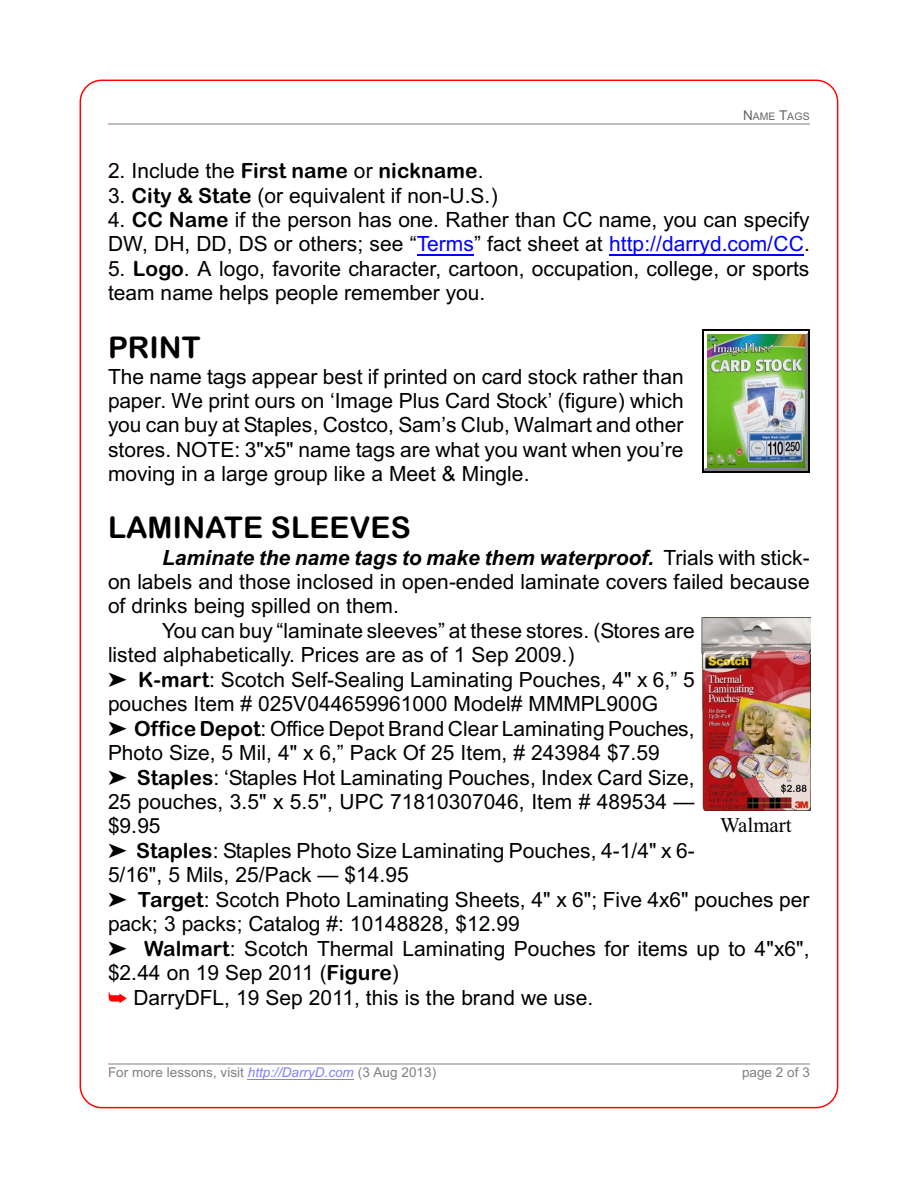
<style>
.page{position:relative;width:918px;height:1188px;background:#fff}
.page>*{position:absolute;margin:0;border:0;box-sizing:border-box;transform-origin:0 0}
.t1{font:30px "Arial Rounded MT Bold";letter-spacing:.005em;color:#000}
.t2{font:21px/24.3px "Arial";color:#000}
.t3{font:italic 700 21px "Arial";color:#000}
.t4{font:21px "Arial Rounded MT Bold";color:#000}
.t5{font:21px "Times New Roman";color:#000}
.t6{font:13.5px "Arial";color:#808080}
.t7{font:10.5px "Arial";letter-spacing:.025em;color:#666}
.s1{font-size:13.5px}
.s2{font-family:"Arial"}
.s3{font-family:"Arial Rounded MT Bold"}
.s4{color:#00f}
.s5{font-weight:400;font-style:normal}
.s6{font-style:italic;color:#8080ff}
</style>
<div class="page">
<hr style="left:108px;top:123px;width:702px;height:1px;background:#bfbfbf">
<svg style="left:417px;top:254px;width:10px;height:2px"></svg>
<hr style="left:427px;top:254px;width:47px;height:2px;background:#00f">
<hr style="left:609px;top:254px;width:195px;height:2px;background:#00f">
<img style="left:707px;top:334px;width:99px;height:134px">
<hr style="left:806px;top:332px;width:1px;height:137px;background:#808080">
<hr style="left:705px;top:332px;width:102px;height:2px;background:#fff">
<hr style="left:705px;top:468px;width:102px;height:1px;background:#808080">
<hr style="left:807px;top:331px;width:1px;height:140px;background:#808080">
<hr style="left:703px;top:331px;width:105px;height:1px;background:#fff">
<hr style="left:703px;top:469px;width:105px;height:2px;background:#808080">
<hr style="left:702px;top:329px;width:1px;height:143px;background:#000">
<hr style="left:808px;top:329px;width:2px;height:143px;background:#000">
<hr style="left:702px;top:329px;width:108px;height:2px;background:#000">
<hr style="left:702px;top:471px;width:108px;height:1px;background:#000">
<img style="left:702px;top:618px;width:108px;height:192px">
<hr style="left:248px;top:1079px;width:106px;height:1px;background:#8080ff">
<hr style="left:108px;top:1063px;width:702px;height:1px;background:#bfbfbf">
<p class="t7" style="left:743px;top:113px;width:68px"><span class="s1">N</span>AME <span class="s1">T</span>AGS</p>
<p class="t4" style="left:108px;top:163px;width:377px"><span class="s2">2. Include the</span> First name <span class="s2">or</span> nickname<span class="s2">.</span></p>
<p class="t2" style="left:108px;top:185px;width:391px">3. <span class="s3">City &amp; State</span> (or equivalent if non-U.S.)</p>
<p class="t2" style="left:108px;top:210px;width:704px">4. <span class="s3">CC Name</span> if the person has one. Rather than CC name, you can specify<br>DW, DH, DD, DS or others; see “<span class="s4">Terms</span>” fact sheet at <span class="s4">http://darryd.com/CC</span>.</p>
<p class="t2" style="left:108px;top:259px;width:703px">5. <span class="s3">Logo</span>. A logo, favorite character, cartoon, occupation, college, or sports team name helps people remember you.</p>
<h1 class="t1" style="left:108px;top:336px;width:94px">PRINT</h1>
<p class="t2" style="left:108px;top:366px;width:577px;text-align:justify">The name tags appear best if printed on card stock rather than paper. We print ours on ‘Image Plus Card Stock’ (figure) which you can buy at Staples, Costco, Sam’s Club, Walmart and other stores. NOTE: 3"x5" name tags are what you want when you’re moving in a large group like a Meet &amp; Mingle.</p>
<h1 class="t1" style="left:108px;top:517px;width:304px">LAMINATE SLEEVES</h1>
<p class="t3" style="left:162px;top:549px;width:649px">Laminate the name tags to make them waterproof. <span class="s5">Trials with stick-</span></p>
<p class="t2" style="left:108px;top:571px;width:703px">on labels and those inclosed in open-ended laminate covers failed because</p>
<p class="t2" style="left:108px;top:596px;width:292px">of drinks being spilled on them.</p>
<p class="t2" style="left:162px;top:620px;width:534px">You can buy “laminate sleeves” at these stores. (Stores are</p>
<p class="t2" style="left:108px;top:644px;width:468px">listed alphabetically. Prices are as of 1 Sep 2009.)</p>
<p class="t2" style="left:138px;top:669px;width:558px"><span class="s3">K-mart</span>: Scotch Self-Sealing Laminating Pouches, 4" x 6,” 5</p>
<p class="t2" style="left:108px;top:693px;width:552px">pouches Item # 025V044659961000 Model# MMMPL900G</p>
<p class="t2" style="left:134px;top:718px;width:562px"><span class="s3">Office Depot</span>: Office Depot Brand Clear Laminating Pouches,</p>
<p class="t2" style="left:108px;top:742px;width:553px">Photo Size, 5 Mil, 4" x 6,” Pack Of 25 Item, # 243984 $7.59</p>
<p class="t2" style="left:137px;top:767px;width:559px"><span class="s3">Staples</span>: ‘Staples Hot Laminating Pouches, Index Card Size,</p>
<p class="t2" style="left:108px;top:791px;width:588px">25 pouches, 3.5" x 5.5", UPC 71810307046, Item # 489534 —</p>
<p class="t2" style="left:108px;top:816px;width:54px">$9.95</p>
<p class="t2" style="left:136px;top:840px;width:560px"><span class="s3">Staples</span>: Staples Photo Size Laminating Pouches, 4-1/4" x 6-</p>
<p class="t2" style="left:108px;top:865px;width:302px">5/16", 5 Mils, 25/Pack — $14.95</p>
<p class="t2" style="left:138px;top:889px;width:673px"><span class="s3">Target</span>: Scotch Photo Laminating Sheets, 4" x 6"; Five 4x6" pouches per</p>
<p class="t2" style="left:108px;top:914px;width:413px">pack; 3 packs; Catalog #: 10148828, $12.99</p>
<p class="t2" style="left:144px;top:938px;width:667px"><span class="s3">Walmart</span>: Scotch Thermal Laminating Pouches for items up to 4"x6",</p>
<p class="t2" style="left:108px;top:963px;width:292px">$2.44 on 19 Sep 2011 (<span class="s3">Figure</span>)</p>
<p class="t2" style="left:133px;top:987px;width:461px">DarryDFL, 19 Sep 2011, this is the brand we use.</p>
<p class="t5" style="left:720px;top:818px;width:73px">Walmart</p>
<p class="t6" style="left:108px;top:1067px;width:330px">For more lessons, visit <span class="s6">http://DarryD.com</span> (3 Aug 2013)</p>
<p class="t6" style="left:742px;top:1067px;width:69px">page 2 of 3</p>
</div>
